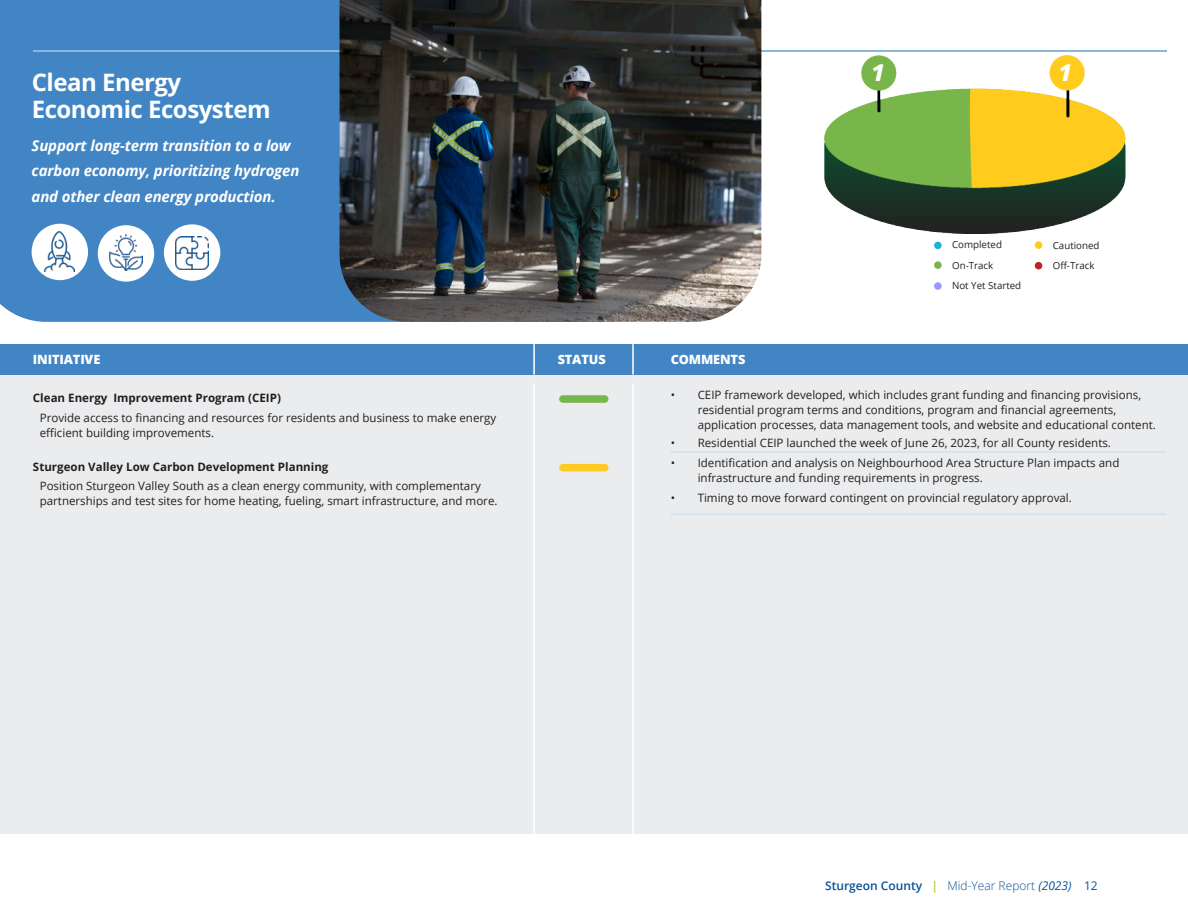
<style>
.page{position:relative;width:1188px;height:918px;background:#fff}
.page>*{position:absolute;margin:0;border:0;box-sizing:border-box;transform-origin:0 0}
.t1{font:700 24px/27px "Open Sans";letter-spacing:-.02em;color:#fff}
.t2{font:italic 700 15px/25.5px "Open Sans";letter-spacing:-.01em;color:#fff}
.t3{font:800 12.75px "Open Sans";letter-spacing:-.01em;color:#fff}
.t4{font:600 12px "Open Sans";color:#075299}
.t5{font:11.55px/15px "Open Sans";color:#231f20}
.t6{font:700 11.55px "Open Sans";color:#231f20}
.t7{font:9.75px/20.2px "Open Sans";color:#231f20}
.s1{color:#a6ce39}
.s2{font-weight:300}
.s3{font-weight:400;font-style:italic}
.s4{font-weight:400}
</style>
<div class="page">
<div style="left:0;top:344px;width:1188px;height:490px;background:#ebeced"></div>
<div style="left:0;top:0;width:340px;height:322px;background:#4185c4"></div>
<div style="left:0;top:344px;width:1188px;height:31px;background:#4185c4"></div>
<hr style="left:533px;top:344px;width:2px;height:31px;background:#fff">
<hr style="left:632px;top:344px;width:2px;height:31px;background:#fff">
<hr style="left:533px;top:383px;width:2px;height:474px;background:#fff">
<hr style="left:632px;top:383px;width:2px;height:474px;background:#fff">
<div style="left:559px;top:395px;width:49px;height:8px;background:#76b64d;border-radius:4px"></div>
<div style="left:32px;top:224px;width:56px;height:56px;background:#fff;border-radius:50%"></div>
<div style="left:98px;top:225px;width:56px;height:57px;background:#fff;border-radius:50%"></div>
<img style="left:45px;top:231px;width:30px;height:40px">
<div style="left:164px;top:224px;width:56px;height:57px;background:#fff;border-radius:50%"></div>
<img style="left:109px;top:235px;width:34px;height:35px">
<img style="left:176px;top:236px;width:33px;height:33px">
<hr style="left:33px;top:50px;width:1133px;height:1px;background:#8db6dc">
<img style="left:340px;top:0;width:421px;height:322px">
<div style="left:934px;top:242px;width:8px;height:7px;background:#23b0da;border-radius:50%"></div>
<div style="left:934px;top:261px;width:8px;height:8px;background:#78b64e;border-radius:50%"></div>
<div style="left:934px;top:282px;width:8px;height:8px;background:#99f;border-radius:50%"></div>
<div style="left:1035px;top:241px;width:7px;height:8px;background:#fecc18;border-radius:50%"></div>
<div style="left:1035px;top:262px;width:7px;height:7px;background:#bd2429;border-radius:50%"></div>
<hr style="left:1187px;top:344px;width:1px;height:490px;background:#ebeced">
<div style="left:559px;top:464px;width:49px;height:7px;background:#ffca21;border-radius:4px"></div>
<img style="left:825px;top:56px;width:300px;height:177px">
<hr style="left:671px;top:451px;width:495px;height:2px;background:#d0e1f1">
<hr style="left:671px;top:514px;width:495px;height:1px;background:#d0e1f1">
<h1 class="t1" style="left:32px;top:71px;width:240px">Clean Energy<br>Economic Ecosystem</h1>
<p class="t2" style="left:32px;top:134px;width:269px">Support long-term transition to a low carbon economy, prioritizing hydrogen and other clean energy production.</p>
<p class="t3" style="left:33px;top:354px;width:69px">INITIATIVE</p>
<p class="t3" style="left:558px;top:354px;width:50px">STATUS</p>
<p class="t3" style="left:671px;top:354px;width:76px">COMMENTS</p>
<p class="t7" style="left:952px;top:236px;width:71px">Completed<br>On-Track<br>Not Yet Started</p>
<p class="t7" style="left:1053px;top:236px;width:48px">Cautioned<br>Off-Track</p>
<p class="t6" style="left:33px;top:393px;width:250px">Clean Energy Improvement Program (CEIP)</p>
<p class="t5" style="left:40px;top:410px;width:458px">Provide access to financing and resources for residents and business to make energy efficient building improvements.</p>
<p class="t6" style="left:33px;top:459px;width:297px">Sturgeon Valley Low Carbon Development Planning</p>
<p class="t5" style="left:40px;top:480px;width:459px">Position Sturgeon Valley South as a clean energy community, with complementary partnerships and test sites for home heating, fueling, smart infrastructure, and more.</p>
<p class="t5" style="left:698px;top:388px;width:460px;text-indent:-27px">• CEIP framework developed, which includes grant funding and financing provisions, residential program terms and conditions, program and financial agreements, application processes, data management tools, and website and educational content.</p>
<p class="t5" style="left:671px;top:436px;width:442px">• Residential CEIP launched the week of June 26, 2023, for all County residents.</p>
<p class="t5" style="left:698px;top:457px;width:423px;text-indent:-27px">• Identification and analysis on Neighbourhood Area Structure Plan impacts and infrastructure and funding requirements in progress.</p>
<p class="t5" style="left:671px;top:491px;width:403px">• Timing to move forward contingent on provincial regulatory approval.</p>
<p class="t4" style="left:825px;top:881px;width:274px">Sturgeon County <span class="s1">|</span> <span class="s2">Mid-Year Report</span> <span class="s3">(2023)</span> <span class="s4">12</span></p>
</div>
